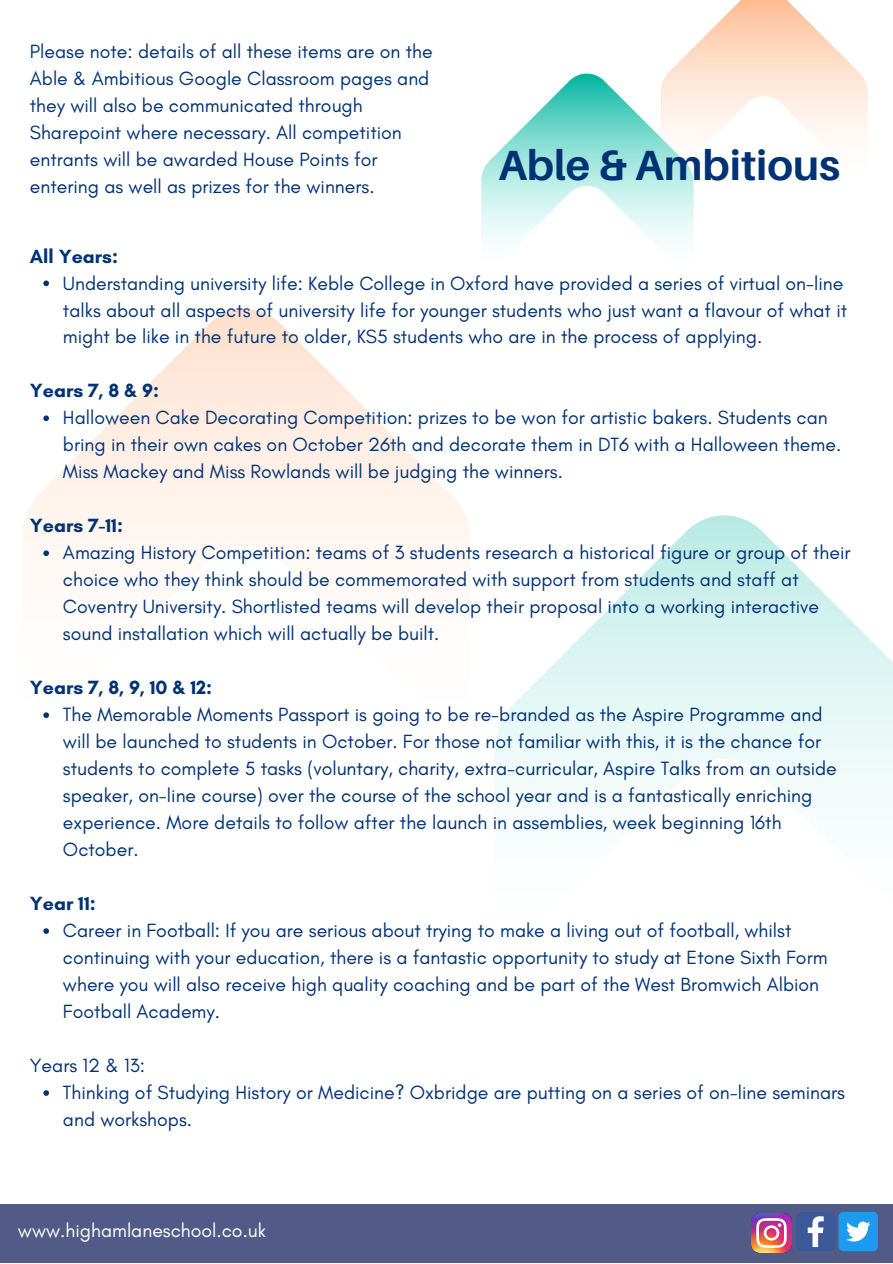
<style>
.page{position:relative;width:893px;height:1264px;background:#fff}
.page>*{position:absolute;margin:0;border:0;box-sizing:border-box;transform-origin:0 0}
.t1{font:700 42.3px "Aileron";color:#003274}
.t2{font:19.5px/27px "Glacial Indifference";color:#003274}
.t3{font:700 19.5px "Glacial Indifference";color:#003274}
.t4{font:19.5px "Glacial Indifference";color:#fff}
</style>
<div class="page">
<svg style="left:22px;top:309px;width:447px;height:255px"></svg>
<svg style="left:495px;top:515px;width:397px;height:308px"></svg>
<div style="left:0;top:1204px;width:892px;height:58px;background:#525b88"></div>
<svg style="left:43px;top:280px;width:6px;height:6px"></svg>
<svg style="left:43px;top:415px;width:6px;height:6px"></svg>
<svg style="left:43px;top:550px;width:6px;height:6px"></svg>
<svg style="left:43px;top:712px;width:6px;height:6px"></svg>
<svg style="left:43px;top:928px;width:6px;height:5px"></svg>
<svg style="left:43px;top:1090px;width:6px;height:5px"></svg>
<img style="left:751px;top:1213px;width:40px;height:39px">
<div style="left:838px;top:1211px;width:39px;height:40px;background:#1d9bf0;border-radius:5px"></div>
<svg style="left:846px;top:1221px;width:24px;height:20px"></svg>
<svg style="left:796px;top:1212px;width:39px;height:39px;background:#5b73a8"></svg>
<svg style="left:481px;top:0;width:386px;height:243px"></svg>
<p class="t2" style="left:30px;top:38px;width:404px">Please note: details of all these items are on the Able &amp; Ambitious Google Classroom pages and they will also be communicated through Sharepoint where necessary. All competition entrants will be awarded House Points for entering as well as prizes for the winners.</p>
<p class="t3" style="left:30px;top:244px;width:90px">All Years:</p>
<p class="t1" style="left:498px;top:139px;width:343px">Able &amp; Ambitious</p>
<p class="t2" style="left:63px;top:269px;width:785px">Understanding university life: Keble College in Oxford have provided a series of virtual on-line talks about all aspects of university life for younger students who just want a flavour of what it might be like in the future to older, KS5 students who are in the process of applying.</p>
<p class="t3" style="left:30px;top:379px;width:131px">Years 7, 8 &amp; 9:</p>
<p class="t2" style="left:63px;top:404px;width:779px">Halloween Cake Decorating Competition: prizes to be won for artistic bakers. Students can bring in their own cakes on October 26th and decorate them in DT6 with a Halloween theme.<br>Miss Mackey and Miss Rowlands will be judging the winners.</p>
<p class="t3" style="left:30px;top:514px;width:95px">Years 7-11:</p>
<p class="t2" style="left:63px;top:539px;width:789px">Amazing History Competition: teams of 3 students research a historical figure or group of their choice who they think should be commemorated with support from students and staff at Coventry University. Shortlisted teams will develop their proposal into a working interactive sound installation which will actually be built.</p>
<p class="t3" style="left:30px;top:676px;width:184px">Years 7, 8, 9, 10 &amp; 12:</p>
<p class="t2" style="left:63px;top:701px;width:775px">The Memorable Moments Passport is going to be re-branded as the Aspire Programme and will be launched to students in October. For those not familiar with this, it is the chance for students to complete 5 tasks (voluntary, charity, extra-curricular, Aspire Talks from an outside speaker, on-line course) over the course of the school year and is a fantastically enriching experience. More details to follow after the launch in assemblies, week beginning 16th October.</p>
<p class="t3" style="left:30px;top:891px;width:68px">Year 11:</p>
<p class="t2" style="left:63px;top:917px;width:766px">Career in Football: If you are serious about trying to make a living out of football, whilst continuing with your education, there is a fantastic opportunity to study at Etone Sixth Form where you will also receive high quality coaching and be part of the West Bromwich Albion Football Academy.</p>
<p class="t2" style="left:30px;top:1051px;width:117px">Years 12 &amp; 13:</p>
<p class="t2" style="left:63px;top:1078px;width:783px">Thinking of Studying History or Medicine? Oxbridge are putting on a series of on-line seminars and workshops.</p>
<p class="t4" style="left:18px;top:1218px;width:249px">www.highamlaneschool.co.uk</p>
</div>
